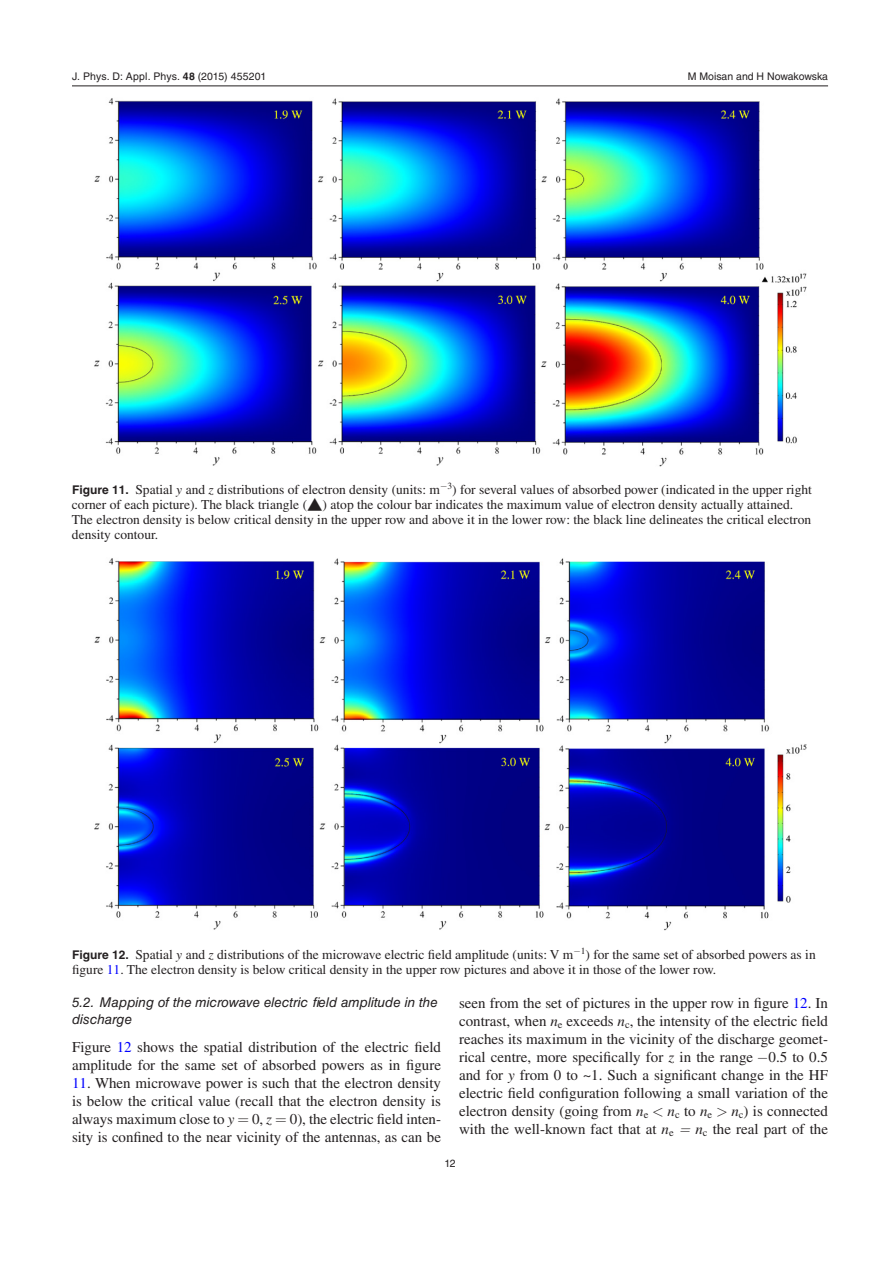
<style>
.page{position:relative;width:893px;height:1263px;background:#fff}
.page>*{position:absolute;margin:0;border:0;box-sizing:border-box;transform-origin:0 0}
.t1{font:15px/18px "Times LT Std";color:#231f20;text-align:justify}
.t2{font:italic 15px "Times LT Std";color:#231f20}
.t3{font:13.5px/15px "Times LT Std";color:#231f20}
.t4{font:italic 13.5px/16.5px "Helvetica LT Std";color:#231f20}
.t5{font:10.5px "Helvetica LT Std";color:#231f20}
.s1{font-family:"Helvetica";font-weight:700}
.s2{font-family:"Helvetica"}
.s3{font-family:"Helvetica LT Std";font-weight:700;font-size:12px}
.s4{font-style:italic}
.s5{font-family:"STIX General"}
.s6{color:#00f}
.s7{font-style:normal}
</style>
<div class="page">
<hr style="left:72px;top:86px;width:756px;height:1px;background:#231f20">
<img style="left:94px;top:558px;width:712px;height:372px">
<img style="left:94px;top:98px;width:712px;height:369px">
<p class="t5" style="left:72px;top:70px;width:196px">J. Phys. D: Appl. Phys. <span class="s1">48</span> (<span class="s2">2015</span>) 455201</p>
<p class="t5" style="left:688px;top:70px;width:142px">M Moisan and H Nowakowska</p>
<p class="t3" style="left:72px;top:482px;width:741px"><span class="s3">Figure 11.</span> Spatial <span class="s4">y</span> and <span class="s4">z</span> distributions of electron density (units: m−<sup>3</sup>) for several values of absorbed power (indicated in the upper right corner of each picture). The black triangle (<span class="s5">▲</span>) atop the colour bar indicates the maximum value of electron density actually attained.<br>The electron density is below critical density in the upper row and above it in the lower row: the black line delineates the critical electron density contour.</p>
<p class="t3" style="left:72px;top:947px;width:745px"><span class="s3">Figure 12.</span> Spatial <span class="s4">y</span> and <span class="s4">z</span> distributions of the microwave electric field amplitude (units: V m−<sup>1</sup>) for the same set of absorbed powers as in figure <span class="s6">11</span>. The electron density is below critical density in the upper row pictures and above it in those of the lower row.</p>
<p class="t4" style="left:72px;top:994px;width:367px">5.2. Mapping of the microwave electric field amplitude in the discharge</p>
<p class="t1" style="left:72px;top:1038px;width:371px">Figure <span class="s6">12</span> shows the spatial distribution of the electric field amplitude for the same set of absorbed powers as in figure</p>
<p class="t1" style="left:72px;top:1074px;width:371px"><span class="s6">11</span>. When microwave power is such that the electron density is below the critical value (recall that the electron density is always maximum close to <span class="s4">y</span> 0, <span class="s4">z</span> 0), the electric field inten&shy;sity is confined to the near vicinity of the antennas, as can be</p>
<p class="t1" style="left:459px;top:994px;width:371px">seen from the set of pictures in the upper row in figure <span class="s6">12</span>. In contrast, when <span class="s4">n</span><sub>e</sub> exceeds <span class="s4">n</span><sub>c</sub>, the intensity of the electric field reaches its maximum in the vicinity of the discharge geomet&shy;rical centre, more specifically for <span class="s4">z</span> in the range −0.5 to 0.5 and for <span class="s4">y</span> from 0 to ~1. Such a significant change in the HF electric field configuration following a small variation of the electron density (going from <span class="s4">n</span><sub>e</sub></p>
<p class="t2" style="left:668px;top:1102px;width:46px">n<sub>c</sub> <span class="s7">to</span> n<sub>e</sub></p>
<p class="t1" style="left:731px;top:1102px;width:98px"><span class="s4">n</span><sub>c</sub>) is connected</p>
<p class="t1" style="left:459px;top:1120px;width:216px">with the well-known fact that at <span class="s4">n</span><sub>e</sub></p>
<p class="t1" style="left:695px;top:1120px;width:134px"><span class="s4">n</span><sub>c</sub> the real part of the</p>
<p class="t5" style="left:444px;top:1157px;width:13px">12</p>
</div>
